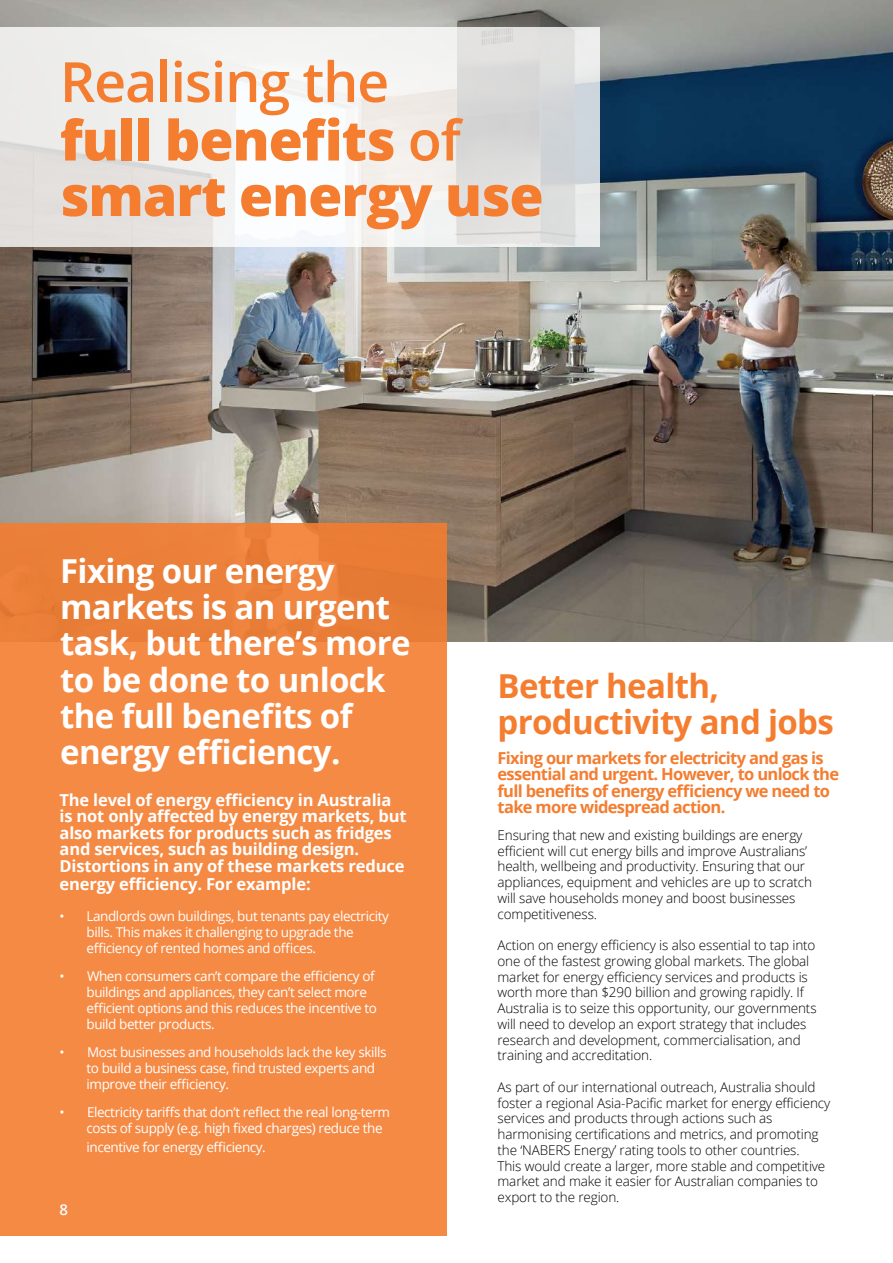
<style>
.page{position:relative;width:893px;height:1263px;background:#fff}
.page>*{position:absolute;margin:0;border:0;box-sizing:border-box;transform-origin:0 0}
.t1{font:800 55.5px/57px "Open Sans";letter-spacing:-.02em;color:#f47d30}
.t2{font:700 33px/36px "Open Sans";letter-spacing:-.02em;color:#fff}
.t3{font:700 33px/36px "Open Sans";letter-spacing:-.02em;color:#f47d30}
.t4{font:700 16.5px/16.5px "Open Sans";letter-spacing:-.01em;color:#fff}
.t5{font:700 16.5px/16.5px "Open Sans";letter-spacing:-.04em;color:#f47d30}
.t6{font:600 15px "Open Sans";color:#fff}
.t7{font:300 13.5px/15.8px "Open Sans";letter-spacing:-.01em;color:#000}
.t8{font:13.5px/15.8px "Open Sans";letter-spacing:-.03em;color:#fff}
.s1{font-weight:600}
</style>
<div class="page">
<img style="left:0;top:0;width:893px;height:641px">
<svg style="left:0;top:28px;width:600px;height:219px;fill:#eeedec"></svg>
<div style="left:0;top:523px;width:446px;height:712px;background:linear-gradient(to right,#f38843,#f38843)"></div>
<h1 class="t1" style="left:60px;top:50px;width:485px"><span class="s1">Realising the<br></span>full benefits <span class="s1">of </span>smart energy use</h1>
<h2 class="t2" style="left:60px;top:553px;width:352px">Fixing our energy markets is an urgent task, but there’s more to be done to unlock the full benefits of energy efficiency.</h2>
<p class="t4" style="left:60px;top:791px;width:349px">The level of energy efficiency in Australia is not only affected by energy markets, but also markets for products such as fridges and services, such as building design.<br>Distortions in any of these markets reduce</p>
<p class="t4" style="left:60px;top:876px;width:253px">energy efficiency. For example:</p>
<p class="t8" style="left:87px;top:908px;width:304px;text-indent:-27px">• Landlords own buildings, but tenants pay electricity bills. This makes it challenging to upgrade the efficiency of rented homes and offices.</p>
<p class="t8" style="left:87px;top:968px;width:292px;text-indent:-27px">• When consumers can’t compare the efficiency of buildings and appliances, they can’t select more efficient options and this reduces the incentive to build better products.</p>
<p class="t8" style="left:87px;top:1044px;width:302px;text-indent:-27px">• Most businesses and households lack the key skills to build a business case, find trusted experts and improve their efficiency.</p>
<p class="t8" style="left:87px;top:1104px;width:305px;text-indent:-27px">• Electricity tariffs that don’t reflect the real long-term costs of supply (e.g. high fixed charges) reduce the</p>
<p class="t8" style="left:87px;top:1139px;width:181px">incentive for energy efficiency.</p>
<p class="t6" style="left:60px;top:1199px;width:10px">8</p>
<h2 class="t3" style="left:497px;top:667px;width:338px">Better health, productivity and jobs</h2>
<p class="t5" style="left:497px;top:749px;width:343px">Fixing our markets for electricity and gas is essential and urgent. However, to unlock the full benefits of energy efficiency we need to take more widespread action.</p>
<p class="t7" style="left:497px;top:827px;width:316px">Ensuring that new and existing buildings are energy efficient will cut energy bills and improve Australians’ health, wellbeing and productivity. Ensuring that our appliances, equipment and vehicles are up to scratch will save households money and boost businesses competitiveness.</p>
<p class="t7" style="left:497px;top:937px;width:321px">Action on energy efficiency is also essential to tap into one of the fastest growing global markets. The global market for energy efficiency services and products is worth more than $290 billion and growing rapidly. If Australia is to seize this opportunity, our governments will need to develop an export strategy that includes research and development, commercialisation, and training and accreditation.</p>
<p class="t7" style="left:497px;top:1079px;width:334px">As part of our international outreach, Australia should foster a regional Asia-Pacific market for energy efficiency services and products through actions such as harmonising certifications and metrics, and promoting the ‘NABERS Energy’ rating tools to other countries.<br>This would create a larger, more stable and competitive market and make it easier for Australian companies to export to the region.</p>
</div>
